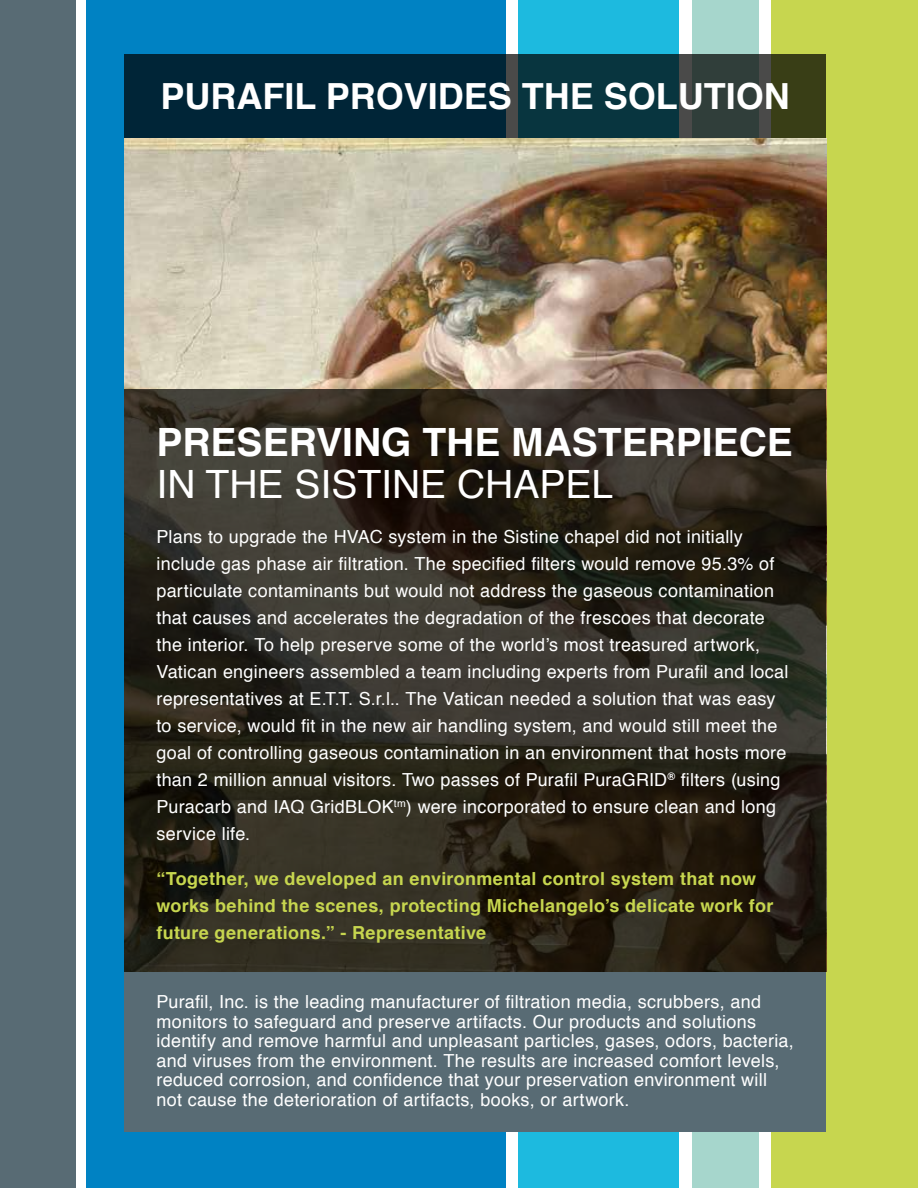
<style>
.page{position:relative;width:918px;height:1188px;background:#fff}
.page>*{position:absolute;margin:0;border:0;box-sizing:border-box;transform-origin:0 0}
.txt2{font:700 39px/42px "Helvetica";color:#fff}
.t1{font:700 36px "Helvetica";color:#fff}
.txt2-2{font:18px/27px "Helvetica";letter-spacing:.015em;color:#fff}
.txt2-3{font:700 18px/27px "Helvetica";letter-spacing:.02em;color:#c7d64f}
.s1{font-weight:400}
</style>
<div class="page">
<div style="left:86px;top:0;width:419px;height:1188px;background:#0082c3"></div>
<div style="left:0;top:0;width:75px;height:1188px;background:#586b74"></div>
<div style="left:692px;top:0;width:67px;height:1188px;background:#a6d6cc"></div>
<div style="left:772px;top:0;width:146px;height:1188px;background:#c7d64f"></div>
<div style="left:519px;top:0;width:160px;height:1188px;background:#1dbadf"></div>
<img style="left:124px;top:138px;width:702px;height:251px">
<svg style="left:124px;top:389px;width:702px;height:583px;background:#2d281e"></svg>
<div style="left:124px;top:972px;width:702px;height:159px;background:#586b74"></div>
<svg style="left:124px;top:54px;width:702px;height:84px;background:#0e2e37"></svg>
<p class="t1" style="left:160px;top:67px;width:631px">PURAFIL PROVIDES THE SOLUTION</p>
<p class="txt2" style="left:156px;top:421px;width:638px">PRESERVING THE MASTERPIECE<br><span class="s1">IN THE SISTINE CHAPEL</span></p>
<p class="txt2-2" style="left:156px;top:523px;width:634px">Plans to upgrade the HVAC system in the Sistine chapel did not initially include gas phase air filtration. The specified filters would remove 95.3% of particulate contaminants but would not address the gaseous contamination that causes and accelerates the degradation of the frescoes that decorate the interior. To help preserve some of the world’s most treasured artwork, Vatican engineers assembled a team including experts from Purafil and local representatives at E.T.T. S.r.l.. The Vatican needed a solution that was easy to service, would fit in the new air handling system, and would still meet the goal of controlling gaseous contamination in an environment that hosts more than 2 million annual visitors. Two passes of Purafil PuraGRID<sup>®</sup> filters (using Puracarb and IAQ GridBLOK<sup>tm</sup>) were incorporated to ensure clean and long service life.</p>
<p class="txt2-3" style="left:156px;top:865px;width:618px">“Together, we developed an environmental control system that now works behind the scenes, protecting Michelangelo’s delicate work for future generations.” - Representative</p>
<p class="txt2-2" style="left:156px;top:993px;width:639px;line-height:19.5px">Purafil, Inc. is the leading manufacturer of filtration media, scrubbers, and monitors to safeguard and preserve artifacts. Our products and solutions identify and remove harmful and unpleasant particles, gases, odors, bacteria, and viruses from the environment. The results are increased comfort levels, reduced corrosion, and confidence that your preservation environment will not cause the deterioration of artifacts, books, or artwork.</p>
</div>
